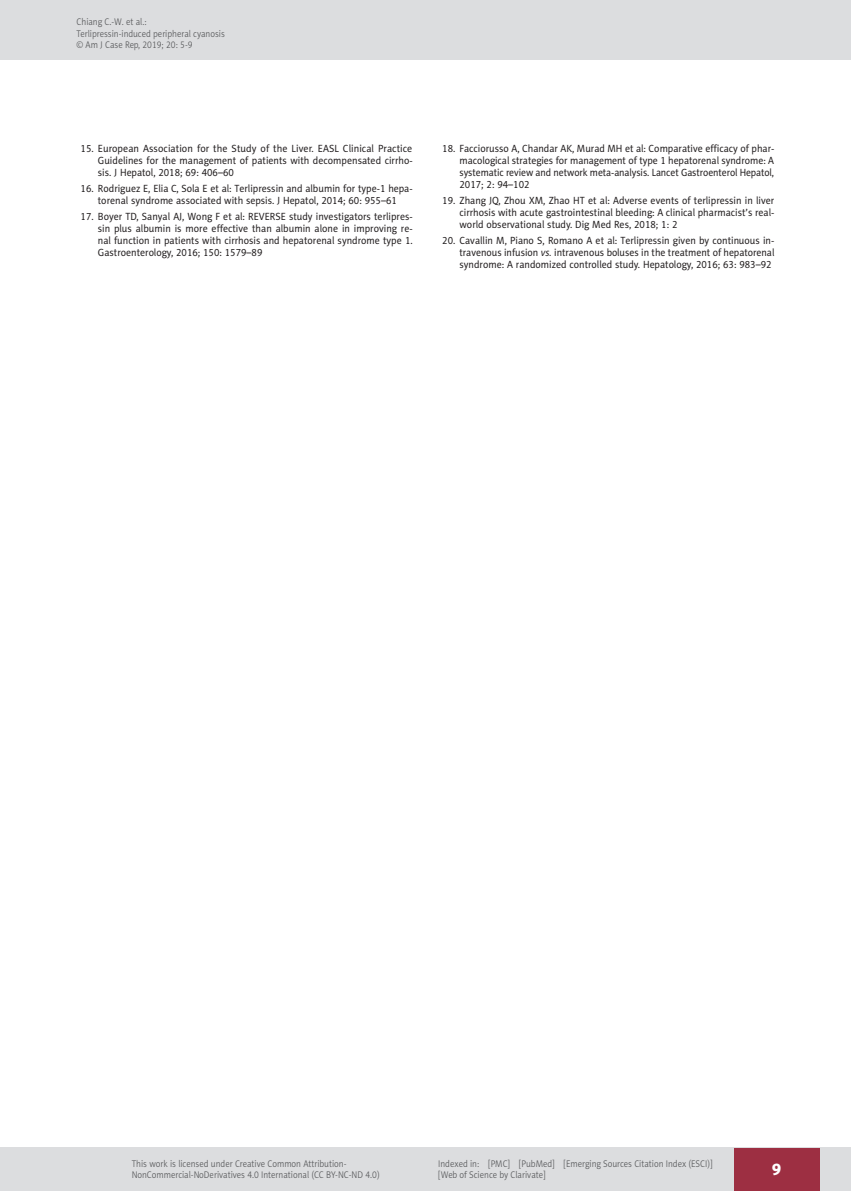
<style>
.page{position:relative;width:851px;height:1191px;background:#fff}
.page>*{position:absolute;margin:0;border:0;box-sizing:border-box;transform-origin:0 0}
.t1{font:16.5px "Naomi Sans EFN Heavy";color:#fff}
.AJCR_Referencje_punk{font:10.5px/12px "Naomi Sans EFN";color:#231f20;text-align:justify;scale:.95 1}
.AJCR_Referencje_punk-2{font:10.5px/12px "Naomi Sans EFN";color:#231f20;text-align:justify;scale:.96 1}
.t2{font:9.75px/11.2px "Naomi Sans EFN Light";color:#57585a;scale:.9 1}
.s1{font-style:italic}
</style>
<div class="page">
<div style="left:0;top:1148px;width:850px;height:43px;background:#dcdddf"></div>
<div style="left:733px;top:1147px;width:86px;height:43px;background:#9d2f42"></div>
<div style="left:0;top:0;width:850px;height:60px;background:#dcdddf"></div>
<p class="t2" style="left:77px;top:16px;width:166px">Chiang C.-W. et al.:<br>Terlipressin-induced peripheral cyanosis © Am J Case Rep, 2019; 20: 5-9</p>
<p class="AJCR_Referencje_punk-2" style="left:98px;top:142px;width:329px;text-indent:-17px">15. European Association for the Study of the Liver. EASL Clinical Practice Guidelines for the management of patients with decompensated cirrho&shy;sis. J Hepatol, 2018; 69: 406–60</p>
<p class="AJCR_Referencje_punk" style="left:81px;top:183px;width:351px;text-align:center">16. Rodriguez E, Elia C, Sola E et al: Terlipressin and albumin for type-1 hepa&shy;torenal syndrome associated with sepsis. J Hepatol, 2014; 60: 955–61</p>
<p class="AJCR_Referencje_punk" style="left:98px;top:211px;width:333px;text-indent:-17px">17. Boyer TD, Sanyal AJ, Wong F et al: REVERSE study investigators terlipres&shy;sin plus albumin is more effective than albumin alone in improving re&shy;nal function in patients with cirrhosis and hepatorenal syndrome type 1.<br>Gastroenterology, 2016; 150: 1579–89</p>
<p class="AJCR_Referencje_punk" style="left:459px;top:142px;width:333px;text-indent:-17px">18. Facciorusso A, Chandar AK, Murad MH et al: Comparative efficacy of phar&shy;macological strategies for management of type 1 hepatorenal syndrome: A systematic review and network meta-analysis. Lancet Gastroenterol Hepatol, 2017; 2: 94–102</p>
<p class="AJCR_Referencje_punk" style="left:459px;top:195px;width:333px;text-indent:-17px">19. Zhang JQ, Zhou XM, Zhao HT et al: Adverse events of terlipressin in liver cirrhosis with acute gastrointestinal bleeding: A clinical pharmacist’s real&shy;world observational study. Dig Med Res, 2018; 1: 2</p>
<p class="AJCR_Referencje_punk" style="left:459px;top:235px;width:333px;text-indent:-17px">20. Cavallin M, Piano S, Romano A et al: Terlipressin given by continuous in&shy;travenous infusion <span class="s1">vs.</span> intravenous boluses in the treatment of hepatorenal syndrome: A randomized controlled study. Hepatology, 2016; 63: 983–92</p>
<p class="t2" style="left:132px;top:1158px;width:277px">This work is licensed under Creative Common Attribution-<br>NonCommercial-NoDerivatives 4.0 International (CC BY-NC-ND 4.0)</p>
<p class="t2" style="left:438px;top:1158px;width:306px">Indexed in: [PMC] [PubMed] [Emerging Sources Citation Index (ESCI)] [Web of Science by Clarivate]</p>
<h1 class="t1" style="left:771px;top:1159px;width:11px">9</h1>
</div>
